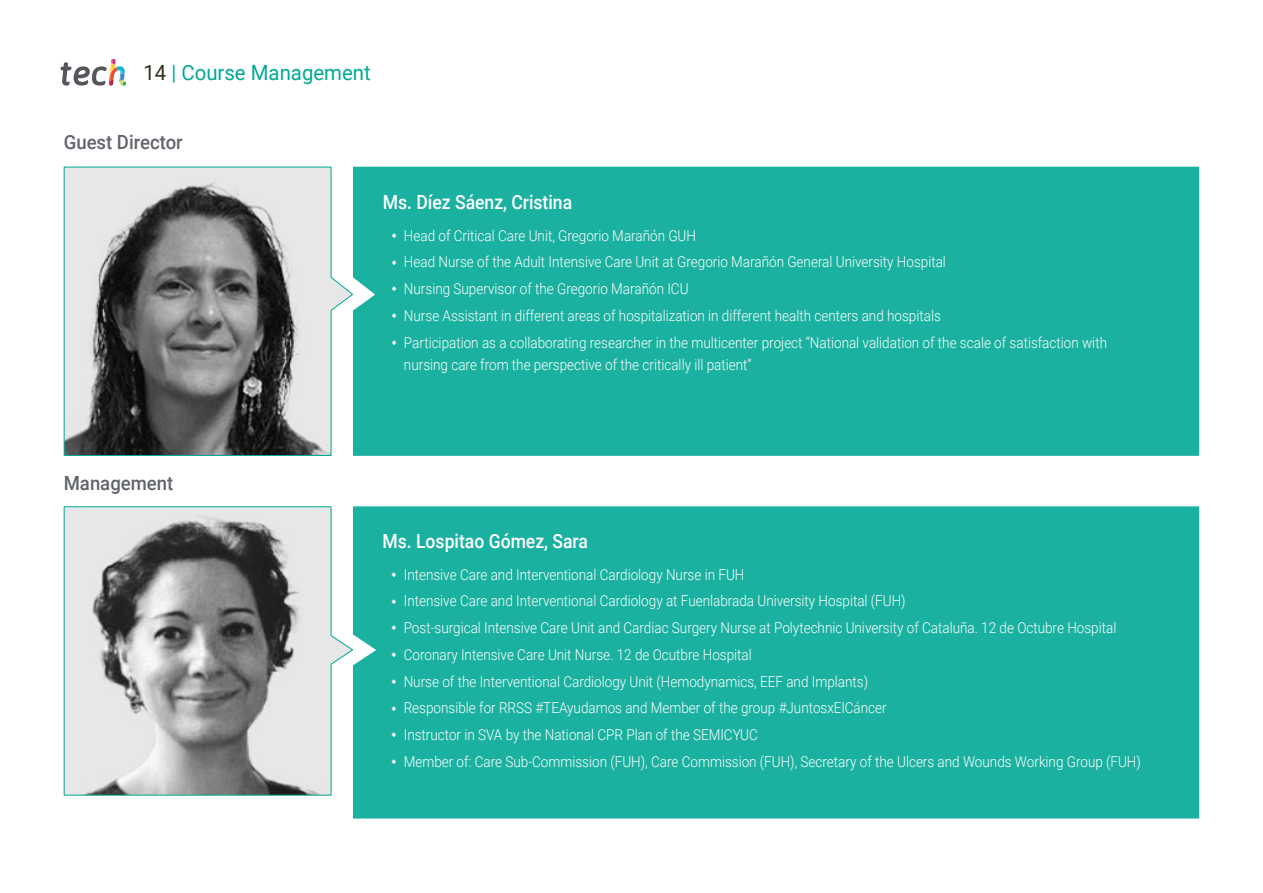
<style>
.page{position:relative;width:1263px;height:893px;background:#fff}
.page>*{position:absolute;margin:0;border:0;box-sizing:border-box;transform-origin:0 0}
.t1{font:21px "Roboto";color:#00a996}
.t2{font:500 19.5px "Roboto";color:#fff;scale:.9 1}
.t3{font:500 19.5px "Roboto";color:#61646a;scale:.95 1}
.t4{font:300 15px/26.7px "Roboto";color:#fff;scale:.9 1}
.s1{color:#312e20}
</style>
<div class="page">
<svg style="left:61px;top:59px;width:65px;height:27px"></svg>
<div style="left:354px;top:167px;width:845px;height:289px;background:#1ab1a0"></div>
<svg style="left:63px;top:166px;width:291px;height:290px;background:#929494"></svg>
<div style="left:353px;top:506px;width:846px;height:313px;background:#1ab1a0"></div>
<svg style="left:354px;top:632px;width:24px;height:34px"></svg>
<svg style="left:63px;top:506px;width:291px;height:290px;background:#b0b2b2"></svg>
<svg style="left:392px;top:233px;width:5px;height:5px"></svg>
<svg style="left:392px;top:260px;width:5px;height:5px"></svg>
<svg style="left:392px;top:287px;width:5px;height:5px"></svg>
<svg style="left:392px;top:313px;width:5px;height:5px"></svg>
<svg style="left:392px;top:340px;width:5px;height:5px"></svg>
<svg style="left:392px;top:572px;width:4px;height:5px"></svg>
<svg style="left:392px;top:599px;width:4px;height:5px"></svg>
<svg style="left:392px;top:625px;width:4px;height:5px"></svg>
<svg style="left:392px;top:652px;width:4px;height:5px"></svg>
<svg style="left:392px;top:679px;width:4px;height:5px"></svg>
<svg style="left:392px;top:706px;width:4px;height:5px"></svg>
<svg style="left:392px;top:732px;width:4px;height:5px"></svg>
<svg style="left:392px;top:759px;width:4px;height:5px"></svg>
<h1 class="t1" style="left:144px;top:57px;width:229px"><span class="s1">14</span> | Course Management</h1>
<h2 class="t3" style="left:64px;top:129px;width:127px">Guest Director</h2>
<h2 class="t2" style="left:383px;top:188px;width:212px">Ms. Díez Sáenz, Cristina</h2>
<p class="t4" style="left:404px;top:221px;width:783px">Head of Critical Care Unit, Gregorio Marañón GUH<br>Head Nurse of the Adult Intensive Care Unit at Gregorio Marañón General University Hospital<br>Nursing Supervisor of the Gregorio Marañón ICU<br>Nurse Assistant in different areas of hospitalization in different health centers and hospitals<br>Participation as a collaborating researcher in the multicenter project “National validation of the scale of satisfaction with</p>
<p class="t4" style="left:404px;top:351px;width:388px">nursing care from the perspective of the critically ill patient”</p>
<h2 class="t3" style="left:64px;top:469px;width:117px">Management</h2>
<h2 class="t2" style="left:382px;top:527px;width:230px">Ms. Lospitao Gómez, Sara</h2>
<p class="t4" style="left:404px;top:560px;width:821px">Intensive Care and Interventional Cardiology Nurse in FUH<br>Intensive Care and Interventional Cardiology at Fuenlabrada University Hospital (FUH)<br>Post-surgical Intensive Care Unit and Cardiac Surgery Nurse at Polytechnic University of Cataluña. 12 de Octubre Hospital Coronary Intensive Care Unit Nurse. 12 de Ocutbre Hospital<br>Nurse of the Interventional Cardiology Unit (Hemodynamics, EEF and Implants)<br>Responsible for RRSS #TEAyudamos and Member of the group #JuntosxElCáncer<br>Instructor in SVA by the National CPR Plan of the SEMICYUC<br>Member of: Care Sub-Commission (FUH), Care Commission (FUH), Secretary of the Ulcers and Wounds Working Group (FUH)</p>
</div>
